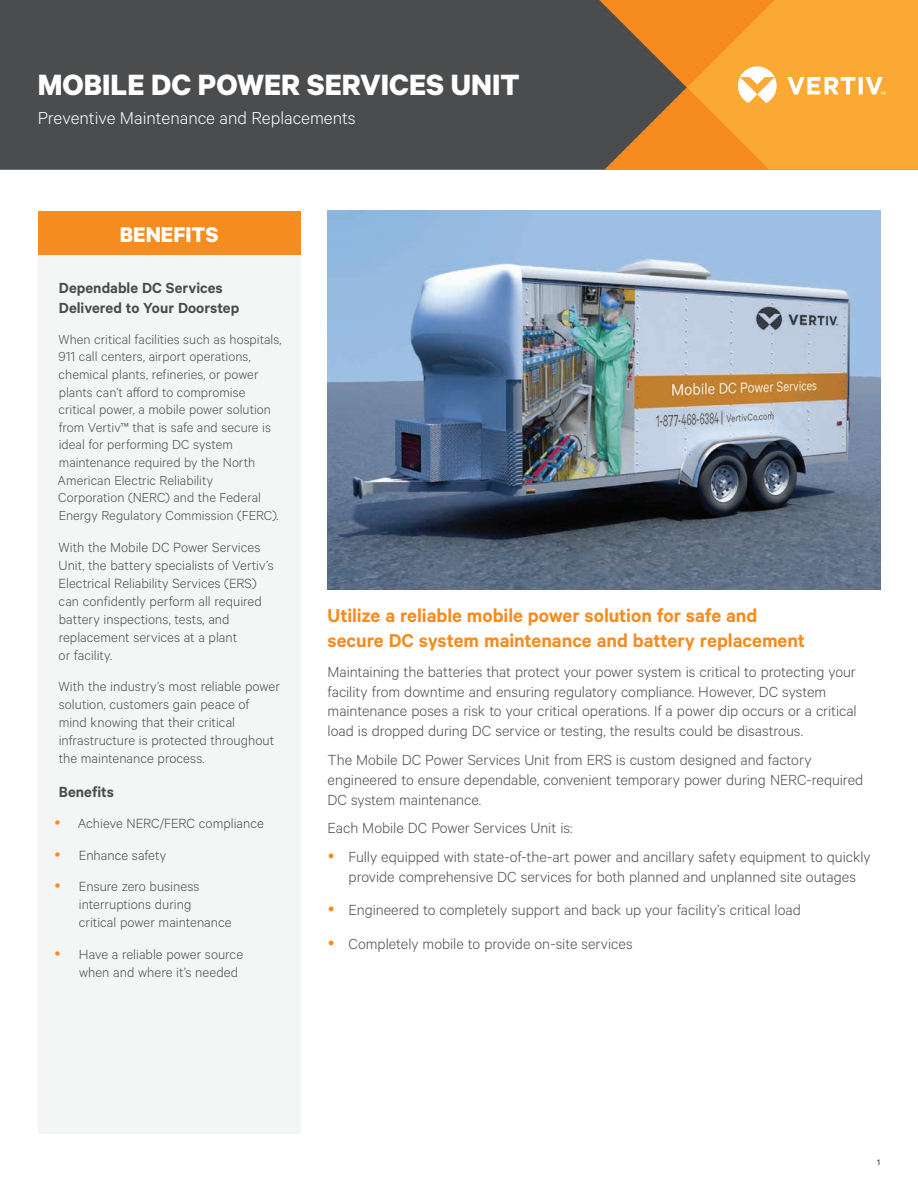
<style>
.page{position:relative;width:918px;height:1188px;background:#fff}
.page>*{position:absolute;margin:0;border:0;box-sizing:border-box;transform-origin:0 0}
.t1{font:700 33px "Calibre";color:#fff}
.t2{font:700 24px "Calibre";color:#fff}
.t3{font:600 21px/25.2px "Calibre";letter-spacing:-.005em;color:#f68b1f}
.t4{font:300 19.5px "Calibre";color:#fff}
.t5{font:300 16.5px/19.8px "Calibre";color:#4b4c4d}
.t6{font:600 16.5px/19.8px "Calibre";color:#4b4c4d}
.t7{font:300 15px/18px "Calibre";color:#4b4c4d}
.t8{font:300 14.7px/17.7px "Calibre";color:#4b4c4d}
.t9{font:9px "Calibre";color:#231f20}
</style>
<div class="page">
<div style="left:0;top:0;width:599px;height:170px;background:#4b4c4d"></div>
<svg style="left:599px;top:0;width:319px;height:170px;background:#e09638"></svg>
<div style="left:38px;top:254px;width:263px;height:880px;background:#f4f5f5"></div>
<div style="left:38px;top:211px;width:263px;height:43px;background:#f68b1f"></div>
<img style="left:328px;top:211px;width:552px;height:378px">
<h1 class="t1" style="left:38px;top:64px;width:483px">MOBILE DC POWER SERVICES UNIT</h1>
<p class="t4" style="left:38px;top:106px;width:319px">Preventive Maintenance and Replacements</p>
<h2 class="t2" style="left:120px;top:219px;width:100px">BENEFITS</h2>
<p class="t6" style="left:59px;top:277px;width:182px">Dependable DC Services<br>Delivered to Your Doorstep</p>
<p class="t8" style="left:58px;top:330px;width:226px">When critical facilities such as hospitals, 911 call centers, airport operations, chemical plants, refineries, or power plants can’t afford to compromise critical power, a mobile power solution from Vertiv™ that is safe and secure is ideal for performing DC system maintenance required by the North American Electric Reliability Corporation (NERC) and the Federal Energy Regulatory Commission (FERC).</p>
<p class="t7" style="left:58px;top:538px;width:217px">With the Mobile DC Power Services Unit, the battery specialists of Vertiv’s Electrical Reliability Services (ERS) can confidently perform all required battery inspections, tests, and replacement services at a plant<br>or facility.</p>
<p class="t7" style="left:58px;top:677px;width:223px">With the industry’s most reliable power solution, customers gain peace of mind knowing that their critical infrastructure is protected throughout the maintenance process.</p>
<p class="t6" style="left:59px;top:781px;width:57px">Benefits</p>
<p class="t7" style="left:78px;top:807px;width:188px;line-height:31.5px">Achieve NERC/FERC compliance<br>Enhance safety<br>Ensure zero business</p>
<p class="t7" style="left:79px;top:895px;width:154px">interruptions during critical power maintenance</p>
<p class="t7" style="left:79px;top:944px;width:166px">Have a reliable power source when and where it’s needed</p>
<p class="t3" style="left:328px;top:602px;width:479px">Utilize a reliable mobile power solution for safe and secure DC system maintenance and battery replacement</p>
<p class="t5" style="left:328px;top:661px;width:531px">Maintaining the batteries that protect your power system is critical to protecting your facility from downtime and ensuring regulatory compliance. However, DC system maintenance poses a risk to your critical operations. If a power dip occurs or a critical load is dropped during DC service or testing, the results could be disastrous.</p>
<p class="t5" style="left:328px;top:749px;width:537px">The Mobile DC Power Services Unit from ERS is custom designed and factory engineered to ensure dependable, convenient temporary power during NERC-required<br>DC system maintenance.</p>
<p class="t5" style="left:349px;top:813px;width:524px;line-height:28.8px;text-indent:-21px">Each Mobile DC Power Services Unit is:<br>Fully equipped with state-of-the-art power and ancillary safety equipment to quickly</p>
<p class="t5" style="left:349px;top:860px;width:509px;line-height:33.3px">provide comprehensive DC services for both planned and unplanned site outages<br>Engineered to completely support and back up your facility’s critical load<br>Completely mobile to provide on-site services</p>
<p class="t9" style="left:877px;top:1157px;width:4px">1</p>
</div>
